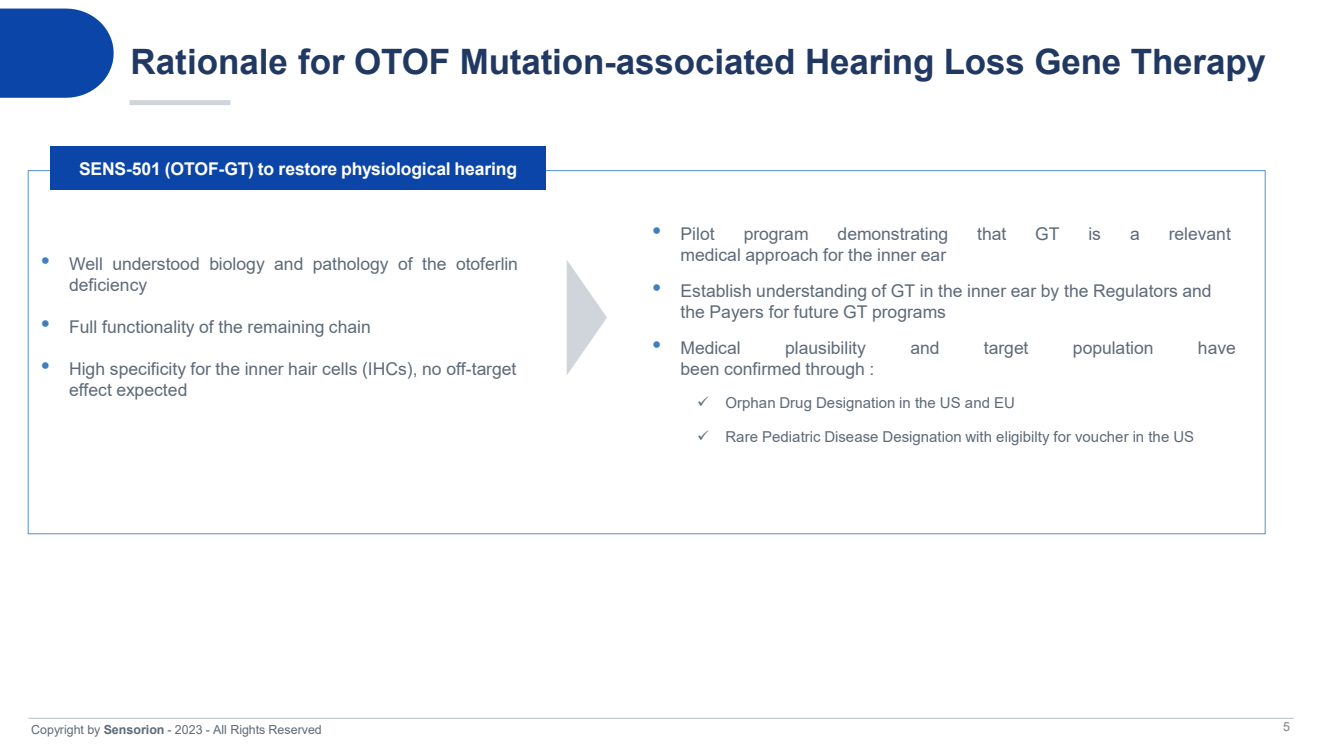
<style>
.page{position:relative;width:1324px;height:746px;background:#fff}
.page>*{position:absolute;margin:0;border:0;box-sizing:border-box;transform-origin:0 0}
.t1{font:700 35px "Arial";color:#213962}
.t2{font:17.5px/21px "Arial";color:#5e6a78}
.t3{font:700 17.5px "Arial";letter-spacing:-.01em;color:#fff}
.t4{font:15px "Arial";color:#5e6a78}
.t5{font:12.5px "Arial";color:#5e6a78}
.t6{font:12.5px "Arial";color:#7f7f7f}
.s1{font-size:26.25px;color:#407dc1}
.s2{font-weight:700}
</style>
<div class="page">
<hr style="left:28px;top:717px;width:1266px;height:1px;background:#c4cad3">
<div style="left:130px;top:100px;width:100px;height:5px;background:#d0d5dc"></div>
<svg style="left:567px;top:260px;width:40px;height:115px"></svg>
<div style="left:50px;top:146px;width:495px;height:44px;background:#0b45a8"></div>
<svg style="left:0;top:9px;width:114px;height:89px;background:#2055af"></svg>
<p class="t1" style="left:131px;top:37px;width:1137px">Rationale for OTOF Mutation-associated Hearing Loss Gene Therapy</p>
<p class="t3" style="left:79px;top:156px;width:439px">SENS-501 (OTOF-GT) to restore physiological hearing</p>
<p class="t2" style="left:69px;top:253px;width:450px;text-indent:-28px"><span class="s1">•</span> Well understood biology and pathology of the otoferlin deficiency</p>
<p class="t2" style="left:41px;top:316px;width:331px"><span class="s1">•</span> Full functionality of the remaining chain</p>
<p class="t2" style="left:69px;top:358px;width:449px;text-indent:-28px"><span class="s1">•</span> High specificity for the inner hair cells (IHCs), no off-target effect expected</p>
<p class="t2" style="left:652px;top:223px;width:64px"><span class="s1">•</span> Pilot</p>
<p class="t2" style="left:744px;top:223px;width:66px">program</p>
<p class="t2" style="left:837px;top:223px;width:112px">demonstrating</p>
<p class="t2" style="left:977px;top:223px;width:31px">that</p>
<p class="t2" style="left:1035px;top:223px;width:26px">GT</p>
<p class="t2" style="left:1088px;top:223px;width:14px">is</p>
<p class="t2" style="left:1130px;top:223px;width:11px">a</p>
<p class="t2" style="left:1169px;top:223px;width:64px">relevant</p>
<p class="t2" style="left:680px;top:244px;width:267px">medical approach for the inner ear</p>
<p class="t2" style="left:680px;top:280px;width:533px;text-indent:-28px"><span class="s1">•</span> Establish understanding of GT in the inner ear by the Regulators and the Payers for future GT programs</p>
<p class="t2" style="left:652px;top:337px;width:90px"><span class="s1">•</span> Medical</p>
<p class="t2" style="left:785px;top:337px;width:82px">plausibility</p>
<p class="t2" style="left:910px;top:337px;width:31px">and</p>
<p class="t2" style="left:984px;top:337px;width:46px">target</p>
<p class="t2" style="left:1073px;top:337px;width:82px">population</p>
<p class="t2" style="left:1198px;top:337px;width:39px">have</p>
<p class="t2" style="left:680px;top:358px;width:195px">been confirmed through :</p>
<p class="t4" style="left:697px;top:392px;width:319px">✓ Orphan Drug Designation in the US and EU</p>
<p class="t4" style="left:697px;top:426px;width:498px">✓ Rare Pediatric Disease Designation with eligibilty for voucher in the US</p>
<p class="t5" style="left:31px;top:720px;width:292px">Copyright by <span class="s2">Sensorion</span> - 2023 - All Rights Reserved</p>
<p class="t6" style="left:1283px;top:717px;width:8px">5</p>
</div>
